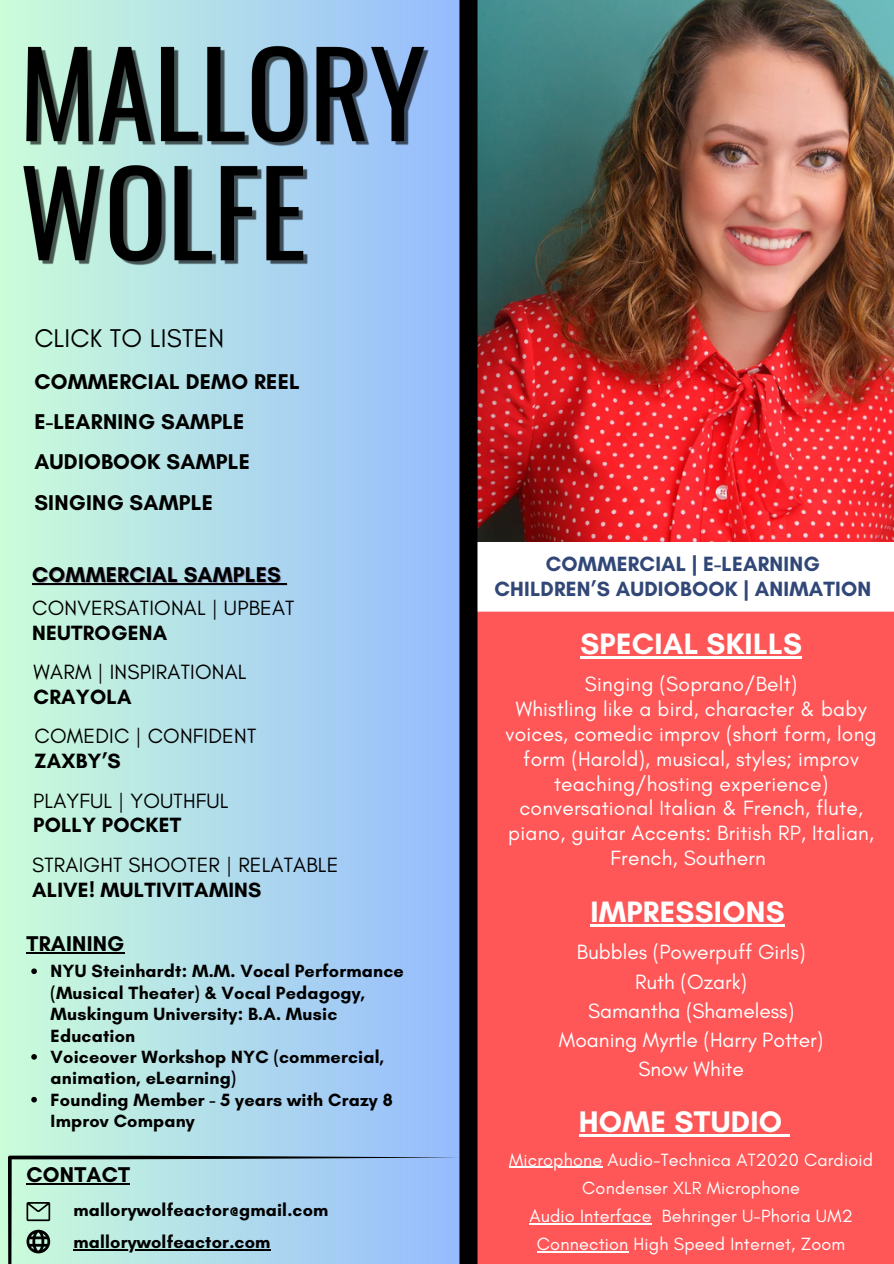
<style>
.page{position:relative;width:894px;height:1264px;background:#fff}
.page>*{position:absolute;margin:0;border:0;box-sizing:border-box;transform-origin:0 0}
.t1{font:700 30.3px "Glacial Indifference";letter-spacing:.01em;color:#fff}
.t2{font:700 30px "Glacial Indifference";letter-spacing:.01em;color:#fff}
.t3{font:26.1px "Glacial Indifference";letter-spacing:.01em;color:#000}
.t4{font:700 21.75px "Glacial Indifference";letter-spacing:.01em;color:#000}
.t5{font:21px/24.8px "Glacial Indifference";letter-spacing:.01em;color:#fff;text-align:center}
.t6{font:21px "Glacial Indifference";letter-spacing:.01em;color:#000}
.t7{font:700 21px "Glacial Indifference";letter-spacing:.01em;color:#000}
.t8{font:700 21px "Glacial Indifference";letter-spacing:.01em;color:#314777}
.t9{font:700 18px/21.5px "Glacial Indifference";letter-spacing:.01em;color:#000}
.t10{font:18px/28.2px "Glacial Indifference";letter-spacing:.01em;color:#fff;text-align:center}
</style>
<div class="page">
<img style="left:0;top:0;width:893px;height:1263px">
<hr style="left:32px;top:583px;width:249px;height:1px;background:#000">
<hr style="left:578px;top:1133px;width:204px;height:3px;background:#fff">
<svg style="left:782px;top:1133px;width:8px;height:3px"></svg>
<hr style="left:27px;top:952px;width:97px;height:1px;background:#000">
<svg style="left:31px;top:968px;width:6px;height:6px"></svg>
<svg style="left:31px;top:1054px;width:6px;height:5px"></svg>
<svg style="left:31px;top:1096px;width:6px;height:6px"></svg>
<hr style="left:580px;top:656px;width:222px;height:2px;background:#fff">
<hr style="left:590px;top:924px;width:194px;height:2px;background:#fff">
<hr style="left:73px;top:1248px;width:197px;height:2px;background:#000">
<p class="t3" style="left:34px;top:322px;width:191px">CLICK TO LISTEN</p>
<p class="t4" style="left:34px;top:368px;width:267px">COMMERCIAL DEMO REEL</p>
<p class="t4" style="left:34px;top:408px;width:211px">E-LEARNING SAMPLE</p>
<p class="t4" style="left:34px;top:448px;width:217px">AUDIOBOOK SAMPLE</p>
<p class="t4" style="left:34px;top:489px;width:180px">SINGING SAMPLE</p>
<p class="t4" style="left:32px;top:561px;width:250px">COMMERCIAL SAMPLES</p>
<p class="t6" style="left:32px;top:595px;width:264px">CONVERSATIONAL | UPBEAT</p>
<p class="t7" style="left:32px;top:620px;width:136px">NEUTROGENA</p>
<p class="t6" style="left:34px;top:659px;width:214px">WARM | INSPIRATIONAL</p>
<p class="t7" style="left:34px;top:684px;width:99px">CRAYOLA</p>
<p class="t6" style="left:35px;top:723px;width:223px">COMEDIC | CONFIDENT</p>
<p class="t7" style="left:35px;top:748px;width:88px">ZAXBY’S</p>
<p class="t6" style="left:33px;top:787px;width:197px">PLAYFUL | YOUTHFUL</p>
<p class="t7" style="left:33px;top:812px;width:149px">POLLY POCKET</p>
<p class="t6" style="left:32px;top:851px;width:307px">STRAIGHT SHOOTER | RELATABLE</p>
<p class="t7" style="left:32px;top:876px;width:231px">ALIVE! MULTIVITAMINS</p>
<p class="t4" style="left:27px;top:930px;width:99px">TRAINING</p>
<p class="t9" style="left:51px;top:960px;width:354px">NYU Steinhardt: M.M. Vocal Performance (Musical Theater) &amp; Vocal Pedagogy,<br>Muskingum University: B.A. Music<br>Education</p>
<p class="t9" style="left:51px;top:1046px;width:335px">Voiceover Workshop NYC (commercial, animation, eLearning)</p>
<p class="t9" style="left:51px;top:1088px;width:343px">Founding Member - 5 years with Crazy 8<br>Improv Company</p>
<p class="t4" style="left:27px;top:1161px;width:105px">CONTACT</p>
<p class="t9" style="left:73px;top:1198px;width:256px">mallorywolfeactor@gmail.com</p>
<p class="t9" style="left:73px;top:1230px;width:198px">mallorywolfeactor.com</p>
<p class="t8" style="left:545px;top:551px;width:276px">COMMERCIAL | E-LEARNING</p>
<p class="t8" style="left:494px;top:576px;width:378px">CHILDREN’S AUDIOBOOK | ANIMATION</p>
<p class="t2" style="left:580px;top:625px;width:223px">SPECIAL SKILLS</p>
<p class="t5" style="left:584px;top:671px;width:214px">Singing (Soprano/Belt)</p>
<p class="t5" style="left:505px;top:696px;width:372px">Whistling like a bird, character &amp; baby voices, comedic improv (short form, long form (Harold), musical, styles; improv teaching/hosting experience) conversational Italian &amp; French, flute, piano, guitar Accents: British RP, Italian, French, Southern</p>
<p class="t2" style="left:590px;top:893px;width:196px">IMPRESSIONS</p>
<p class="t5" style="left:576px;top:939px;width:230px">Bubbles (Powerpuff Girls)</p>
<p class="t5" style="left:635px;top:968px;width:113px">Ruth (Ozark)</p>
<p class="t5" style="left:588px;top:998px;width:208px">Samantha (Shameless)</p>
<p class="t5" style="left:558px;top:1027px;width:266px">Moaning Myrtle (Harry Potter)</p>
<p class="t5" style="left:638px;top:1056px;width:107px">Snow White</p>
<p class="t1" style="left:578px;top:1102px;width:205px">HOME STUDIO</p>
<p class="t10" style="left:509px;top:1145px;width:365px">Microphone Audio-Technica AT2020 Cardioid<br>Condenser XLR Microphone</p>
<p class="t10" style="left:529px;top:1201px;width:325px">Audio Interface Behringer U-Phoria UM2<br>Connection High Speed Internet, Zoom</p>
</div>
